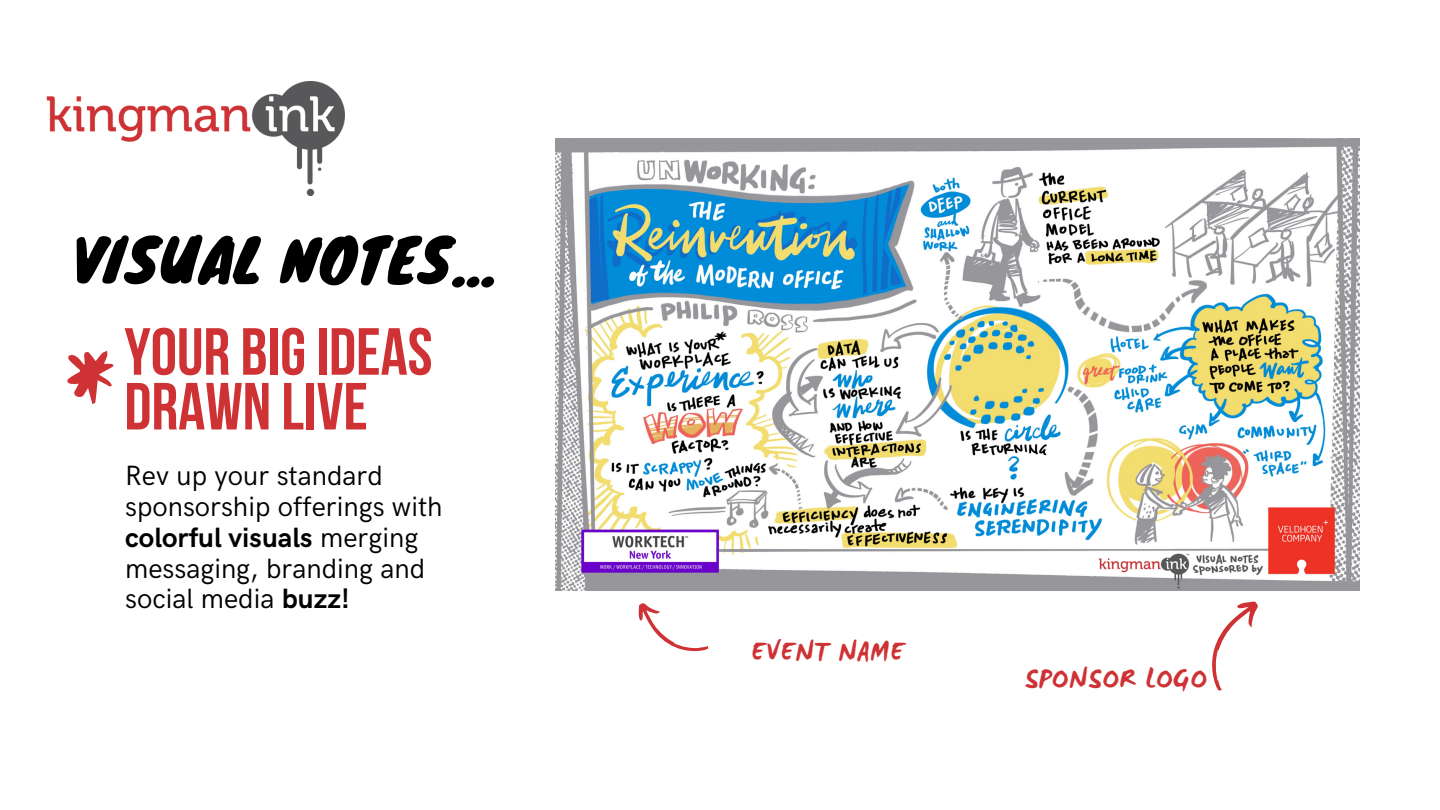
<style>
.page{position:relative;width:1440px;height:810px;background:#fff}
.page>*{position:absolute;margin:0;border:0;box-sizing:border-box;transform-origin:0 0}
.t1{font:90.3px "Mansalva";color:#ce3234}
.t2{font:66.5px/54.8px "Bebas Neue Cyrillic";color:#ce3234}
.t3{font:58.5px "Knewave";letter-spacing:.015em;color:#000}
.t4{font:700 28.9px "WC Mano Negra Bta";color:#000}
.t5{font:700 28.5px "WC Mano Negra Bta";letter-spacing:.04em;color:#ce3234}
.t6{font:28px/30.8px "HK Grotesk";color:#000}
.s1{font-weight:700}
</style>
<div class="page">
<img style="left:47px;top:81px;width:298px;height:115px">
<img style="left:555px;top:139px;width:804px;height:452px">
<svg style="left:638px;top:603px;width:70px;height:49px"></svg>
<svg style="left:1212px;top:601px;width:46px;height:90px"></svg>
<h1 class="t3" style="left:72px;top:212px;width:424px">VISUAL NOTES...</h1>
<p class="t1" style="left:63px;top:321px;width:57px">*</p>
<p class="t2" style="left:124px;top:331px;width:310px">YOURBIGIDEAS<br>DRAWNLIVE</p>
<p class="t6" style="left:125px;top:461px;width:319px">Rev up your standard sponsorship offerings with <span class="s1">colorful visuals</span> merging messaging, branding and social media <span class="s1">buzz!</span></p>
<p class="t4" style="left:714px;top:327px;width:13px">*</p>
<p class="t5" style="left:751px;top:634px;width:154px">EVENT NAME</p>
<h2 class="t5" style="left:1024px;top:661px;width:184px">SPONSOR LOGO</h2>
</div>
